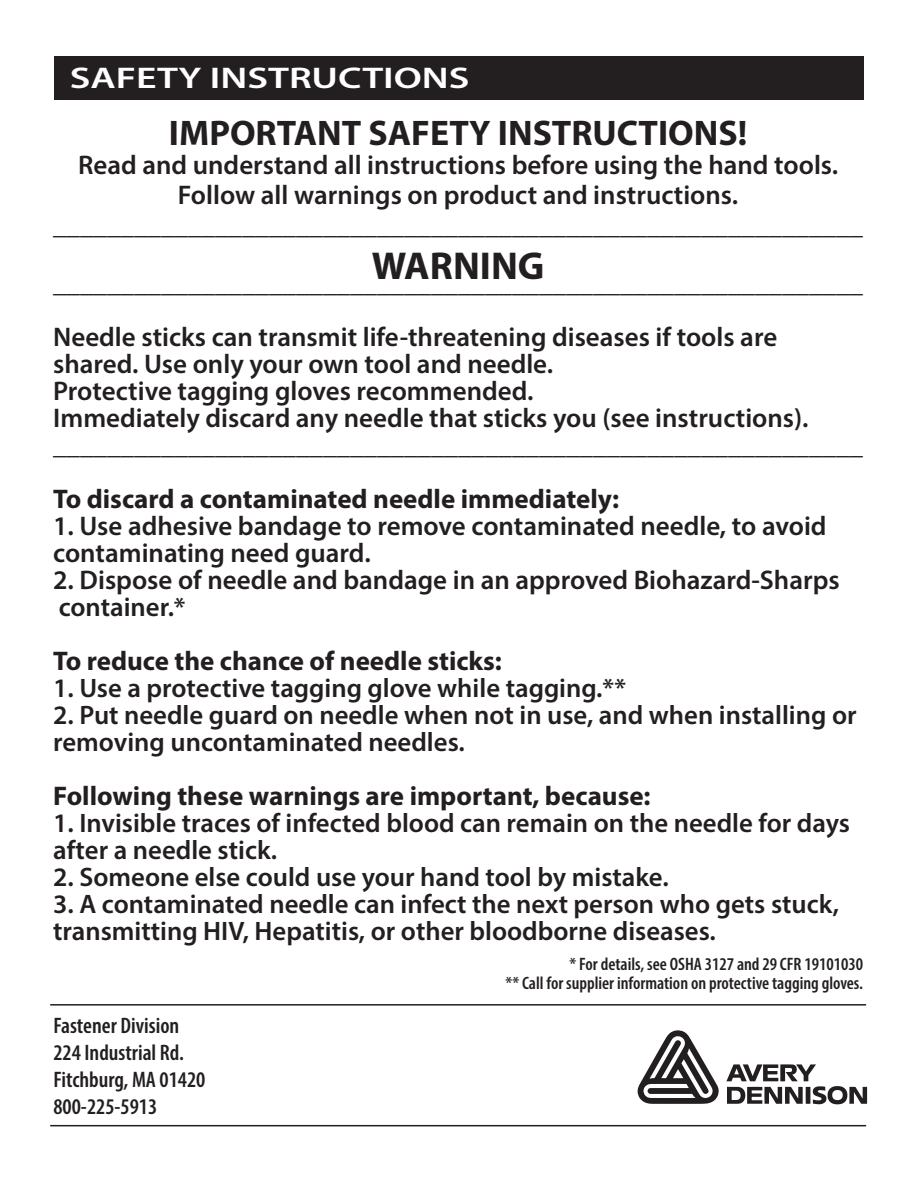
<style>
.page{position:relative;width:918px;height:1188px;background:#fff}
.page>*{position:absolute;margin:0;border:0;box-sizing:border-box;transform-origin:0 0}
.t1{font:700 39px "Myriad Pro";color:#231f20}
.t2{font:700 35.7px "Myriad Pro";color:#231f20}
.t3{font:600 30px "Myriad Pro";color:#fff;scale:1.33 1}
.t4{font:600 27px/27px "Myriad Pro";color:#231f20}
.t5{font:700 27px "Myriad Pro";color:#231f20}
.t6{font:600 26.7px/27px "Myriad Pro";color:#231f20}
.t7{font:600 condensed 22.5px/27px "Myriad Pro";color:#231f20}
.t8{font:600 condensed 18px/19.5px "Myriad Pro";color:#231f20;text-align:right}
</style>
<div class="page">
<svg style="left:638px;top:1030px;width:81px;height:74px"></svg>
<svg style="left:726px;top:1064px;width:141px;height:40px"></svg>
<div style="left:54px;top:56px;width:810px;height:43px;background:#231f20"></div>
<hr style="left:50px;top:1004px;width:816px;height:2px;background:#231f20">
<hr style="left:50px;top:1125px;width:816px;height:1px;background:#231f20">
<p class="t3" style="left:70px;top:59px;width:302px">SAFETY INSTRUCTIONS</p>
<h2 class="t2" style="left:169px;top:109px;width:580px">IMPORTANT SAFETY INSTRUCTIONS!</h2>
<p class="t4" style="left:53px;top:150px;width:812px;line-height:29.7px;text-align:center">Read and understand all instructions before using the hand tools.<br>Follow all warnings on product and instructions. ____________________________________________________________</p>
<h1 class="t1" style="left:372px;top:240px;width:174px">WARNING</h1>
<p class="t4" style="left:53px;top:269px;width:812px">____________________________________________________________</p>
<p class="t4" style="left:53px;top:323px;width:812px">Needle sticks can transmit life-threatening diseases if tools are shared. Use only your own tool and needle.<br>Protective tagging gloves recommended.<br>Immediately discard any needle that sticks you (see instructions). ____________________________________________________________</p>
<p class="t5" style="left:53px;top:481px;width:567px">To discard a contaminated needle immediately:</p>
<p class="t4" style="left:53px;top:512px;width:775px">1. Use adhesive bandage to remove contaminated needle, to avoid contaminating need guard.</p>
<p class="t4" style="left:53px;top:566px;width:788px">2. Dispose of needle and bandage in an approved Biohazard-Sharps</p>
<p class="t6" style="left:59px;top:593px;width:128px">container.*</p>
<p class="t5" style="left:53px;top:643px;width:450px">To reduce the chance of needle sticks:</p>
<p class="t6" style="left:53px;top:674px;width:574px">1. Use a protective tagging glove while tagging.**</p>
<p class="t6" style="left:53px;top:701px;width:805px">2. Put needle guard on needle when not in use, and when installing or removing uncontaminated needles.</p>
<p class="t5" style="left:53px;top:778px;width:599px">Following these warnings are important, because:</p>
<p class="t6" style="left:53px;top:809px;width:798px">1. Invisible traces of infected blood can remain on the needle for days after a needle stick.</p>
<p class="t6" style="left:53px;top:863px;width:617px">2. Someone else could use your hand tool by mistake.</p>
<p class="t6" style="left:53px;top:890px;width:787px">3. A contaminated needle can infect the next person who gets stuck, transmitting HIV, Hepatitis, or other bloodborne diseases.</p>
<p class="t8" style="left:506px;top:954px;width:359px">* For details, see OSHA 3127 and 29 CFR 19101030<br>** Call for supplier information on protective tagging gloves.</p>
<p class="t7" style="left:53px;top:1011px;width:153px">Fastener Division<br>224 Industrial Rd.<br>Fitchburg, MA 01420<br>800-225-5913</p>
</div>
